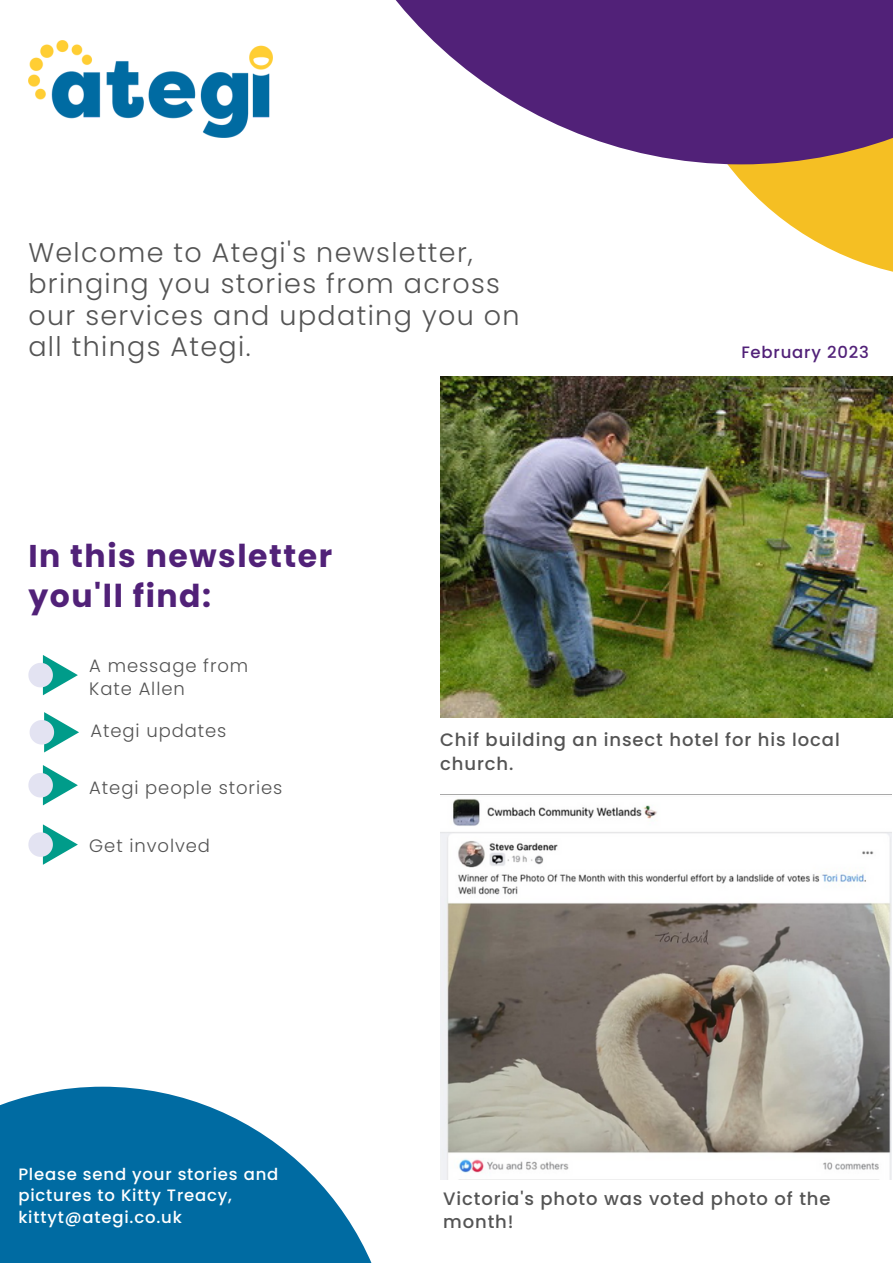
<style>
.page{position:relative;width:893px;height:1264px;background:#fff}
.page>*{position:absolute;margin:0;border:0;box-sizing:border-box;transform-origin:0 0}
.t1{font:700 31.5px/40.5px "Poppins";letter-spacing:.05em;color:#512178}
.t2{font:300 27px/31.5px "Poppins";letter-spacing:.05em;color:#545454}
.t3{font:500 18px/23.2px "Poppins";letter-spacing:.05em;color:#545454}
.t4{font:300 18px/23.2px "Poppins";letter-spacing:.05em;color:#545454}
.t5{font:500 16.5px/21.3px "Poppins";letter-spacing:.05em;color:#fff}
.t6{font:500 16.5px "Poppins";letter-spacing:.05em;color:#512178}
</style>
<div class="page">
<svg style="left:28px;top:655px;width:50px;height:40px"></svg>
<svg style="left:28px;top:765px;width:50px;height:40px"></svg>
<svg style="left:28px;top:824px;width:50px;height:40px"></svg>
<svg style="left:30px;top:712px;width:49px;height:40px"></svg>
<svg style="left:725px;top:164px;width:167px;height:108px;fill:#f5bf23"></svg>
<svg style="left:395px;top:0;width:497px;height:164px;fill:#512178"></svg>
<img style="left:28px;top:41px;width:244px;height:96px">
<svg style="left:0;top:1086px;width:371px;height:176px;fill:#006ba2"></svg>
<img style="left:440px;top:376px;width:452px;height:341px">
<img style="left:440px;top:794px;width:451px;height:385px">
<p class="t2" style="left:28px;top:236px;width:493px">Welcome to Ategi's newsletter, bringing you stories from across our services and updating you on all things Ategi.</p>
<p class="t1" style="left:28px;top:535px;width:305px">In this newsletter you'll find:</p>
<p class="t4" style="left:89px;top:653px;width:160px">A message from<br>Kate Allen</p>
<p class="t6" style="left:741px;top:340px;width:129px">February 2023</p>
<p class="t4" style="left:90px;top:719px;width:137px">Ategi updates</p>
<p class="t3" style="left:440px;top:728px;width:401px">Chif building an insect hotel for his local church.</p>
<p class="t4" style="left:89px;top:776px;width:194px">Ategi people stories</p>
<p class="t4" style="left:89px;top:833px;width:122px">Get involved</p>
<p class="t5" style="left:18px;top:1163px;width:261px">Please send your stories and pictures to Kitty Treacy, kittyt@ategi.co.uk</p>
<p class="t3" style="left:443px;top:1186px;width:389px">Victoria's photo was voted photo of the month!</p>
</div>
